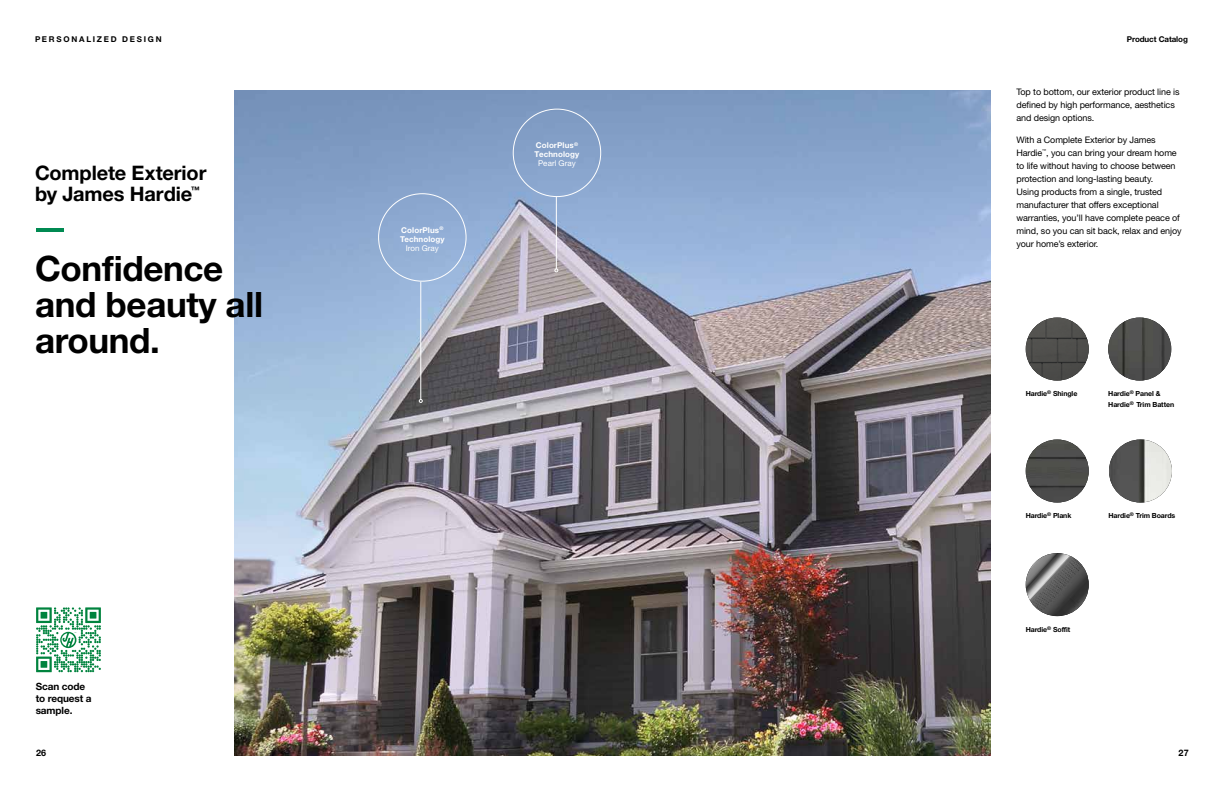
<style>
.page{position:relative;width:1224px;height:792px;background:#fff}
.page>*{position:absolute;margin:0;border:0;box-sizing:border-box;transform-origin:0 0}
.t1{font:700 35px/36px "Helvetica Neue LT Pro";letter-spacing:-.01em;color:#000}
.t2{font:700 20px/21px "Helvetica Neue LT Pro";letter-spacing:-.005em;color:#000}
.t3{font:700 10px/12px "Helvetica Neue LT Pro";letter-spacing:-.01em;color:#000}
.t4{font:9px/13px "Helvetica Neue LT Pro";letter-spacing:-.01em;color:#000}
.t5{font:700 9px "Helvetica Neue LT Pro";color:#000}
.t6{font:700 8px/9px "Helvetica Neue LT Pro";letter-spacing:.01em;color:#fff}
.t7{font:700 8px "Helvetica Neue LT Pro";letter-spacing:.215em;color:#000}
.t8{font:8px "Helvetica Neue LT Pro";letter-spacing:.005em;color:#fff}
.t9{font:700 8px "Helvetica Neue LT Pro";letter-spacing:-.01em;color:#000}
.t10{font:700 7px/11px "Helvetica Neue LT Pro";letter-spacing:-.01em;color:#000}
</style>
<div class="page">
<img style="left:234px;top:90px;width:756px;height:666px">
<hr style="left:36px;top:228px;width:28px;height:4px;background:#008a52">
<hr style="left:556px;top:197px;width:1px;height:72px;background:#fff">
<svg style="left:554px;top:269px;width:4px;height:3px"></svg>
<hr style="left:420px;top:282px;width:1px;height:117px;background:#fff">
<svg style="left:419px;top:399px;width:4px;height:4px"></svg>
<svg style="left:36px;top:607px;width:65px;height:65px"></svg>
<img style="left:1026px;top:318px;width:63px;height:63px;border-radius:32px">
<img style="left:1026px;top:440px;width:63px;height:63px;border-radius:32px">
<img style="left:1026px;top:553px;width:63px;height:63px;border-radius:32px">
<img style="left:1109px;top:440px;width:63px;height:63px;border-radius:32px">
<img style="left:1108px;top:318px;width:63px;height:63px;border-radius:32px">
<p class="t7" style="left:35px;top:34px;width:128px">PERSONALIZED DESIGN</p>
<p class="t9" style="left:1127px;top:34px;width:63px">Product Catalog</p>
<h2 class="t2" style="left:35px;top:162px;width:173px">Complete Exterior by James Hardie</h2>
<p class="t5" style="left:191px;top:184px;width:10px">™</p>
<h1 class="t1" style="left:35px;top:250px;width:230px">Confidence and beauty all around.</h1>
<p class="t3" style="left:36px;top:680px;width:57px">Scan code to request a sample.</p>
<p class="t6" style="left:400px;top:225px;width:46px">ColorPlus<sup>®<br></sup>Technology</p>
<p class="t8" style="left:406px;top:243px;width:34px">Iron Gray</p>
<p class="t6" style="left:535px;top:141px;width:46px">ColorPlus<sup>®<br></sup>Technology</p>
<p class="t8" style="left:538px;top:158px;width:39px">Pearl Gray</p>
<p class="t4" style="left:1017px;top:85px;width:165px">Top to bottom, our exterior product line is defined by high performance, aesthetics and design options.</p>
<p class="t4" style="left:1016px;top:133px;width:167px">With a Complete Exterior by James Hardie<sup>™</sup>, you can bring your dream home to life without having to choose between protection and long-lasting beauty.<br>Using products from a single, trusted manufacturer that offers exceptional warranties, you’ll have complete peace of mind, so you can sit back, relax and enjoy your home’s exterior.</p>
<p class="t10" style="left:1026px;top:388px;width:53px">Hardie<sup>®</sup> Shingle</p>
<p class="t10" style="left:1108px;top:388px;width:67px">Hardie<sup>®</sup> Panel &amp;<br>Hardie<sup>®</sup> Trim Batten</p>
<p class="t10" style="left:1026px;top:510px;width:47px">Hardie<sup>®</sup> Plank</p>
<p class="t10" style="left:1108px;top:510px;width:68px">Hardie<sup>®</sup> Trim Boards</p>
<p class="t10" style="left:1026px;top:624px;width:46px">Hardie<sup>®</sup> Soffit</p>
<p class="t5" style="left:36px;top:747px;width:12px">26</p>
<p class="t5" style="left:1179px;top:747px;width:12px">27</p>
</div>
